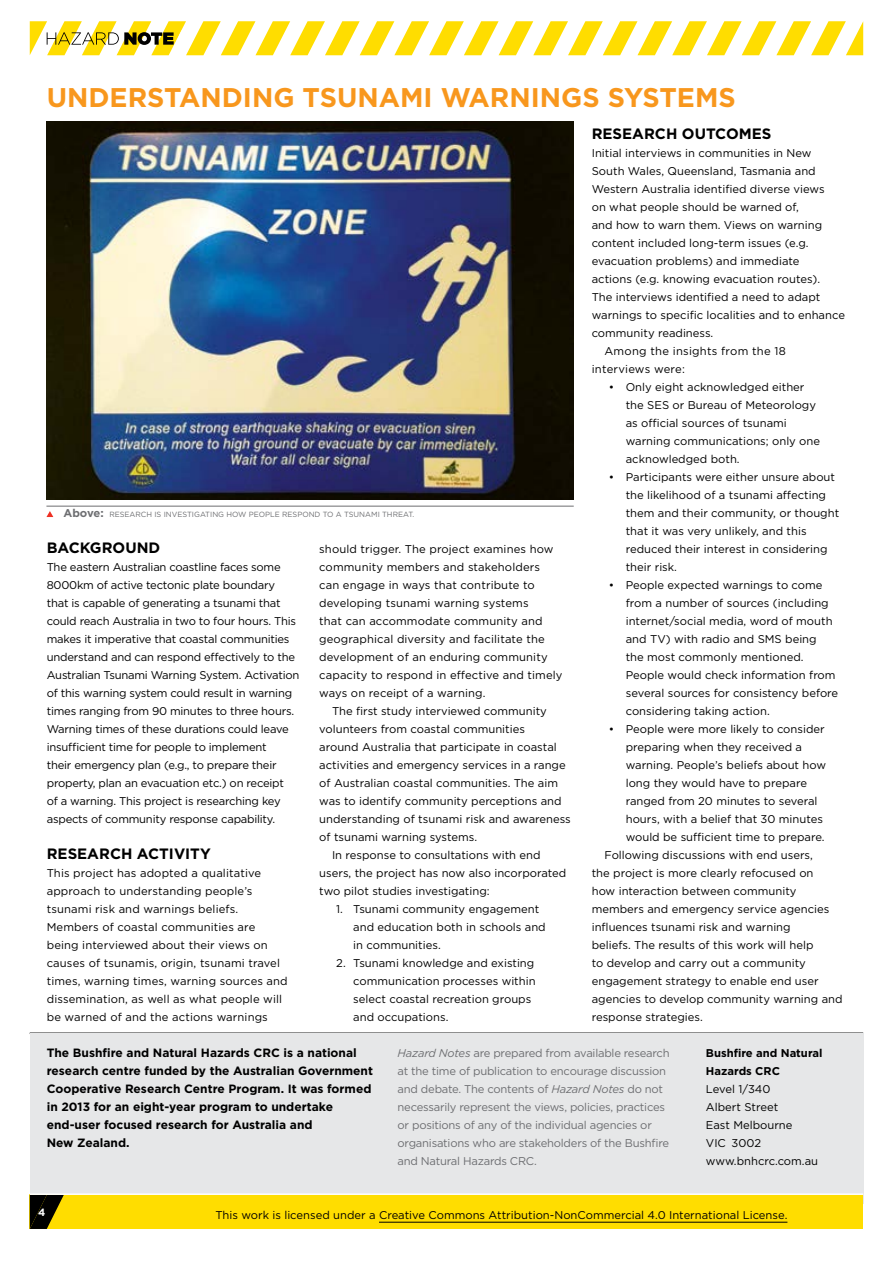
<style>
.page{position:relative;width:893px;height:1263px;background:#fff}
.page>*{position:absolute;margin:0;border:0;box-sizing:border-box;transform-origin:0 0}
.t1{font:700 27px "Gotham";color:#f8971d}
.t2{font:700 15px "Gotham";color:#000}
.t3{font:700 12px/18px "Gotham";color:#000}
.t4{font:11.25px/18px "Gotham";color:#000}
.t5{font:11.25px/18px "Gotham";letter-spacing:-.02em;color:#000}
.t6{font:11.25px/18.1px "Gotham";letter-spacing:-.02em;color:#6d6e71}
.t7{font:11.25px "Gotham";letter-spacing:.02em;color:#000}
.t8{font:700 11.25px/18px "Gotham";color:#000}
.t9{font:700 10.5px "Gotham";color:#fff}
.t10{font:7.5px "Gotham";color:#6d6e71}
.s1{font-weight:700;font-size:11.25px}
.s2{font-style:italic}
</style>
<div class="page">
<img style="left:47px;top:121px;width:527px;height:378px">
<hr style="left:46px;top:506px;width:528px;height:1px;background:#6d6e71">
<svg style="left:46px;top:511px;width:7px;height:6px"></svg>
<hr style="left:30px;top:1032px;width:833px;height:2px;background:#000">
<div style="left:30px;top:1033px;width:833px;height:170px;background:#e6e7e8"></div>
<div style="left:30px;top:1195px;width:833px;height:34px;background:#fd0"></div>
<svg style="left:30px;top:1195px;width:34px;height:34px"></svg>
<hr style="left:30px;top:1193px;width:833px;height:2px;background:#fff">
<svg style="left:30px;top:21px;width:833px;height:34px"></svg>
<hr style="left:379px;top:1222px;width:408px;height:1px;background:#000">
<h1 class="t1" style="left:47px;top:79px;width:690px">UNDERSTANDING TSUNAMI WARNINGS SYSTEMS</h1>
<p class="t10" style="left:63px;top:510px;width:352px"><span class="s1">Above:</span> RESEARCH IS INVESTIGATING HOW PEOPLE RESPOND TO A TSUNAMI THREAT.</p>
<h2 class="t2" style="left:47px;top:538px;width:115px">BACKGROUND</h2>
<p class="t5" style="left:47px;top:558px;width:254px">The eastern Australian coastline faces some 8000km of active tectonic plate boundary that is capable of generating a tsunami that could reach Australia in two to four hours. This makes it imperative that coastal communities understand and can respond effectively to the Australian Tsunami Warning System. Activation of this warning system could result in warning times ranging from 90 minutes to three hours.<br>Warning times of these durations could leave insufficient time for people to implement<br>their emergency plan (e.g., to prepare their property, plan an evacuation etc.) on receipt<br>of a warning. This project is researching key aspects of community response capability.</p>
<h2 class="t2" style="left:47px;top:844px;width:165px">RESEARCH ACTIVITY</h2>
<p class="t4" style="left:47px;top:864px;width:242px">This project has adopted a qualitative approach to understanding people’s tsunami risk and warnings beliefs.<br>Members of coastal communities are being interviewed about their views on causes of tsunamis, origin, tsunami travel times, warning times, warning sources and dissemination, as well as what people will be warned of and the actions warnings</p>
<p class="t4" style="left:319px;top:540px;width:245px">should trigger. The project examines how community members and stakeholders can engage in ways that contribute to developing tsunami warning systems<br>that can accommodate community and geographical diversity and facilitate the development of an enduring community capacity to respond in effective and timely ways on receipt of a warning.</p>
<p class="t4" style="left:332px;top:702px;width:216px">The first study interviewed community</p>
<p class="t4" style="left:319px;top:720px;width:207px">volunteers from coastal communities</p>
<p class="t4" style="left:319px;top:738px;width:239px">around Australia that participate in coastal</p>
<p class="t4" style="left:319px;top:756px;width:248px">activities and emergency services in a range</p>
<p class="t4" style="left:319px;top:774px;width:240px">of Australian coastal communities. The aim</p>
<p class="t4" style="left:319px;top:792px;width:244px">was to identify community perceptions and</p>
<p class="t4" style="left:319px;top:810px;width:253px">understanding of tsunami risk and awareness</p>
<p class="t4" style="left:319px;top:828px;width:159px">of tsunami warning systems.</p>
<p class="t4" style="left:332px;top:846px;width:210px">In response to consultations with end</p>
<p class="t4" style="left:319px;top:864px;width:249px">users, the project has now also incorporated</p>
<p class="t4" style="left:319px;top:882px;width:172px">two pilot studies investigating:</p>
<p class="t4" style="left:353px;top:900px;width:194px;text-indent:-17px">1. Tsunami community engagement and education both in schools and in communities.</p>
<p class="t4" style="left:353px;top:954px;width:184px;text-indent:-17px">2. Tsunami knowledge and existing communication processes within select coastal recreation groups and occupations.</p>
<h2 class="t2" style="left:592px;top:124px;width:181px">RESEARCH OUTCOMES</h2>
<p class="t4" style="left:592px;top:144px;width:221px">Initial interviews in communities in New</p>
<p class="t4" style="left:592px;top:162px;width:226px">South Wales, Queensland, Tasmania and</p>
<p class="t4" style="left:592px;top:180px;width:234px">Western Australia identified diverse views</p>
<p class="t4" style="left:592px;top:198px;width:209px">on what people should be warned of,</p>
<p class="t4" style="left:592px;top:216px;width:232px">and how to warn them. Views on warning</p>
<p class="t4" style="left:592px;top:234px;width:218px">content included long-term issues (e.g.</p>
<p class="t4" style="left:592px;top:252px;width:209px">evacuation problems) and immediate</p>
<p class="t4" style="left:592px;top:270px;width:230px">actions (e.g. knowing evacuation routes).</p>
<p class="t4" style="left:592px;top:288px;width:230px">The interviews identified a need to adapt</p>
<p class="t4" style="left:592px;top:306px;width:255px">warnings to specific localities and to enhance</p>
<p class="t4" style="left:592px;top:324px;width:123px">community readiness.</p>
<p class="t7" style="left:604px;top:344px;width:183px">Among the insights from the 18</p>
<p class="t7" style="left:592px;top:362px;width:95px">interviews were:</p>
<p class="t4" style="left:626px;top:378px;width:196px;text-indent:-17px">• Only eight acknowledged either the SES or Bureau of Meteorology as official sources of tsunami warning communications; only one acknowledged both.</p>
<p class="t4" style="left:626px;top:468px;width:215px;text-indent:-17px">• Participants were either unsure about the likelihood of a tsunami affecting them and their community, or thought that it was very unlikely, and this reduced their interest in considering their risk.</p>
<p class="t4" style="left:626px;top:576px;width:214px;text-indent:-17px">• People expected warnings to come from a number of sources (including internet/social media, word of mouth and TV) with radio and SMS being<br>the most commonly mentioned.<br>People would check information from several sources for consistency before considering taking action.</p>
<p class="t4" style="left:609px;top:720px;width:217px">• People were more likely to consider</p>
<p class="t4" style="left:626px;top:738px;width:178px">preparing when they received a</p>
<p class="t4" style="left:626px;top:756px;width:202px">warning. People’s beliefs about how</p>
<p class="t4" style="left:626px;top:774px;width:183px">long they would have to prepare</p>
<p class="t4" style="left:626px;top:792px;width:193px">ranged from 20 minutes to several</p>
<p class="t4" style="left:626px;top:810px;width:199px">hours, with a belief that 30 minutes</p>
<p class="t4" style="left:626px;top:828px;width:200px">would be sufficient time to prepare.</p>
<p class="t4" style="left:604px;top:846px;width:210px">Following discussions with end users,</p>
<p class="t4" style="left:592px;top:864px;width:223px">the project is more clearly refocused on</p>
<p class="t4" style="left:592px;top:882px;width:206px">how interaction between community</p>
<p class="t4" style="left:592px;top:900px;width:239px">members and emergency service agencies</p>
<p class="t4" style="left:592px;top:918px;width:200px">influences tsunami risk and warning</p>
<p class="t4" style="left:592px;top:936px;width:223px">beliefs. The results of this work will help</p>
<p class="t4" style="left:592px;top:954px;width:216px">to develop and carry out a community</p>
<p class="t4" style="left:592px;top:972px;width:228px">engagement strategy to enable end user</p>
<p class="t4" style="left:592px;top:990px;width:252px">agencies to develop community warning and</p>
<p class="t4" style="left:592px;top:1008px;width:113px">response strategies.</p>
<p class="t3" style="left:47px;top:1044px;width:328px">The Bushfire and Natural Hazards CRC is a national research centre funded by the Australian Government Cooperative Research Centre Program. It was formed in 2013 for an eight-year program to undertake end-user focused research for Australia and<br>New Zealand.</p>
<p class="t6" style="left:398px;top:1043px;width:274px"><span class="s2">Hazard Notes</span> are prepared from available research at the time of publication to encourage discussion and debate. The contents of <span class="s2">Hazard Notes</span> do not necessarily represent the views, policies, practices or positions of any of the individual agencies or organisations who are stakeholders of the Bushfire and Natural Hazards CRC.</p>
<p class="t8" style="left:706px;top:1043px;width:118px">Bushfire and Natural<br>Hazards CRC</p>
<p class="t4" style="left:706px;top:1079px;width:114px">Level 1/340<br>Albert Street<br>East Melbourne<br>VIC 3002 www.bnhcrc.com.au</p>
<p class="t9" style="left:38px;top:1205px;width:9px">4</p>
<p class="t4" style="left:215px;top:1206px;width:573px">This work is licensed under a Creative Commons Attribution-NonCommercial 4.0 International License.</p>
</div>
